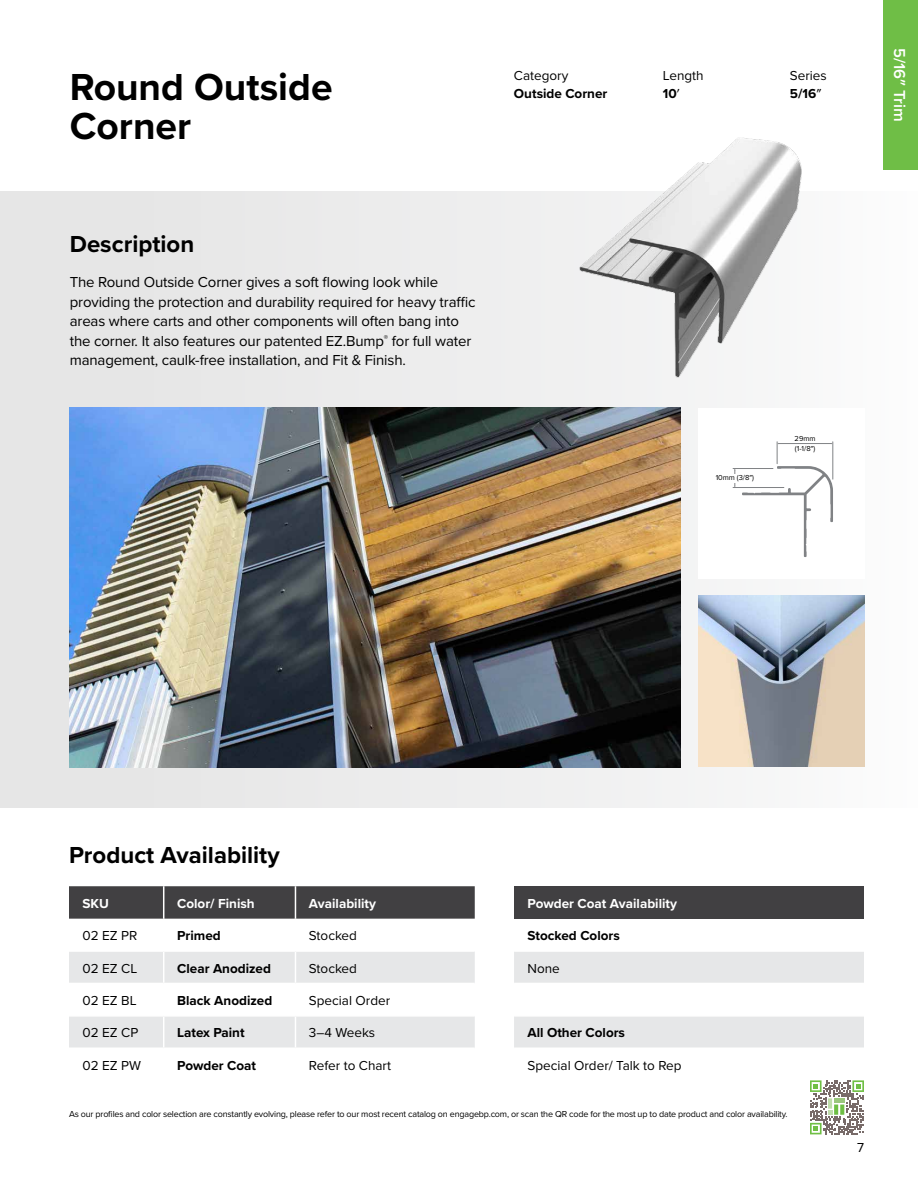
<style>
.page{position:relative;width:918px;height:1188px;background:#fff}
.page>*{position:absolute;margin:0;border:0;box-sizing:border-box;transform-origin:0 0}
.t1{font:700 39px/39px "Proxima Nova";color:#000}
.t2{font:700 24px "Proxima Nova";color:#000}
.t3{font:600 16.5px "Proxima Nova";color:#fff}
.t4{font:15px/19.5px "Proxima Nova";letter-spacing:-.01em;color:#000}
.t5{font:13.5px/18px "Proxima Nova";color:#000}
.t6{font:700 13.5px "Proxima Nova";color:#000}
.t7{font:700 13.5px "Proxima Nova";color:#fff}
.t8{font:9px "Proxima Nova";letter-spacing:-.02em;color:#000}
.t9{font:7.5px/10.5px "Proxima Nova";color:#000}
.s1{font-weight:700}
</style>
<div class="page">
<div style="left:0;top:191px;width:918px;height:616px;background:linear-gradient(to right,#e1e1e2,#f5f6f6)"></div>
<img style="left:69px;top:408px;width:611px;height:359px">
<div style="left:698px;top:408px;width:166px;height:170px;background:#fff"></div>
<img style="left:698px;top:595px;width:166px;height:171px">
<hr style="left:833px;top:442px;width:1px;height:37px;background:#808285">
<svg style="left:742px;top:442px;width:91px;height:115px"></svg>
<hr style="left:733px;top:468px;width:40px;height:1px;background:#808285">
<hr style="left:733px;top:487px;width:51px;height:1px;background:#808285">
<svg style="left:734px;top:469px;width:2px;height:18px"></svg>
<div style="left:714px;top:474px;width:42px;height:8px;background:#fff"></div>
<img style="left:564px;top:137px;width:266px;height:256px">
<div style="left:69px;top:886px;width:406px;height:33px;background:#414042"></div>
<svg style="left:69px;top:952px;width:406px;height:96px"></svg>
<hr style="left:69px;top:983px;width:95px;height:1px;background:#fff">
<hr style="left:164px;top:983px;width:131px;height:1px;background:#fff">
<hr style="left:295px;top:983px;width:180px;height:1px;background:#fff">
<hr style="left:69px;top:1015px;width:95px;height:2px;background:#fff">
<hr style="left:164px;top:1015px;width:131px;height:2px;background:#fff">
<hr style="left:295px;top:1015px;width:180px;height:2px;background:#fff">
<hr style="left:163px;top:886px;width:1px;height:33px;background:#fff">
<hr style="left:295px;top:886px;width:1px;height:33px;background:#fff">
<hr style="left:163px;top:952px;width:1px;height:31px;background:#fff">
<hr style="left:295px;top:952px;width:1px;height:31px;background:#fff">
<hr style="left:163px;top:984px;width:1px;height:31px;background:#fff">
<hr style="left:295px;top:984px;width:1px;height:31px;background:#fff">
<hr style="left:163px;top:1017px;width:1px;height:31px;background:#fff">
<hr style="left:295px;top:1017px;width:1px;height:31px;background:#fff">
<div style="left:514px;top:886px;width:350px;height:33px;background:#414042"></div>
<svg style="left:514px;top:952px;width:350px;height:96px"></svg>
<hr style="left:514px;top:983px;width:350px;height:1px;background:#fff">
<hr style="left:514px;top:1015px;width:350px;height:2px;background:#fff">
<div style="left:883px;top:0;width:35px;height:170px;background:#6fbe46"></div>
<svg style="left:810px;top:1080px;width:54px;height:54px"></svg>
<h1 class="t1" style="left:70px;top:66px;width:264px">Round Outside<br>Corner</h1>
<h2 class="t2" style="left:70px;top:226px;width:126px">Description</h2>
<p class="t4" style="left:70px;top:272px;width:407px">The Round Outside Corner gives a soft flowing look while providing the protection and durability required for heavy traffic areas where carts and other components will often bang into the corner. It also features our patented EZ.Bump<sup>®</sup> for full water management, caulk-free installation, and Fit &amp; Finish.</p>
<p class="t5" style="left:514px;top:66px;width:56px">Category</p>
<p class="t6" style="left:514px;top:83px;width:95px">Outside Corner</p>
<p class="t5" style="left:663px;top:66px;width:42px">Length<br><span class="s1">10</span>′</p>
<p class="t5" style="left:790px;top:66px;width:38px">Series<br><span class="s1">5/16</span>″</p>
<p class="t9" style="left:716px;top:472px;width:40px">10mm (3/8″)</p>
<p class="t9" style="left:795px;top:433px;width:22px">29mm (1-1/8″)</p>
<p class="t3" style="left:912px;top:48px;width:75px;rotate:90deg">5/16″ Trim</p>
<h2 class="t2" style="left:69px;top:837px;width:212px">Product Availability</h2>
<p class="t7" style="left:82px;top:893px;width:28px">SKU</p>
<p class="t7" style="left:177px;top:893px;width:79px">Color/ Finish</p>
<p class="t7" style="left:309px;top:893px;width:69px">Availability</p>
<p class="t5" style="left:83px;top:926px;width:56px">02 EZ PR</p>
<p class="t6" style="left:177px;top:926px;width:45px">Primed</p>
<p class="t5" style="left:309px;top:926px;width:50px">Stocked</p>
<p class="t5" style="left:83px;top:958px;width:56px">02 EZ CL</p>
<p class="t6" style="left:177px;top:958px;width:95px">Clear Anodized</p>
<p class="t5" style="left:309px;top:958px;width:50px">Stocked</p>
<p class="t5" style="left:83px;top:991px;width:56px">02 EZ BL</p>
<p class="t6" style="left:177px;top:990px;width:97px">Black Anodized</p>
<p class="t5" style="left:309px;top:991px;width:83px">Special Order</p>
<p class="t5" style="left:83px;top:1023px;width:57px">02 EZ CP</p>
<p class="t6" style="left:177px;top:1023px;width:69px">Latex Paint</p>
<p class="t5" style="left:309px;top:1023px;width:68px">3–4 Weeks</p>
<p class="t5" style="left:83px;top:1056px;width:60px">02 EZ PW</p>
<p class="t6" style="left:177px;top:1055px;width:80px">Powder Coat</p>
<p class="t5" style="left:309px;top:1056px;width:84px">Refer to Chart</p>
<p class="t7" style="left:528px;top:893px;width:151px">Powder Coat Availability</p>
<p class="t6" style="left:528px;top:926px;width:94px">Stocked Colors</p>
<p class="t5" style="left:528px;top:958px;width:34px">None</p>
<p class="t6" style="left:528px;top:1023px;width:99px">All Other Colors</p>
<p class="t5" style="left:528px;top:1056px;width:156px">Special Order/ Talk to Rep</p>
<p class="t8" style="left:69px;top:1108px;width:720px">As our profiles and color selection are constantly evolving, please refer to our most recent catalog on engagebp.com, or scan the QR code for the most up to date product and color availability.</p>
<p class="t5" style="left:857px;top:1138px;width:8px">7</p>
</div>
